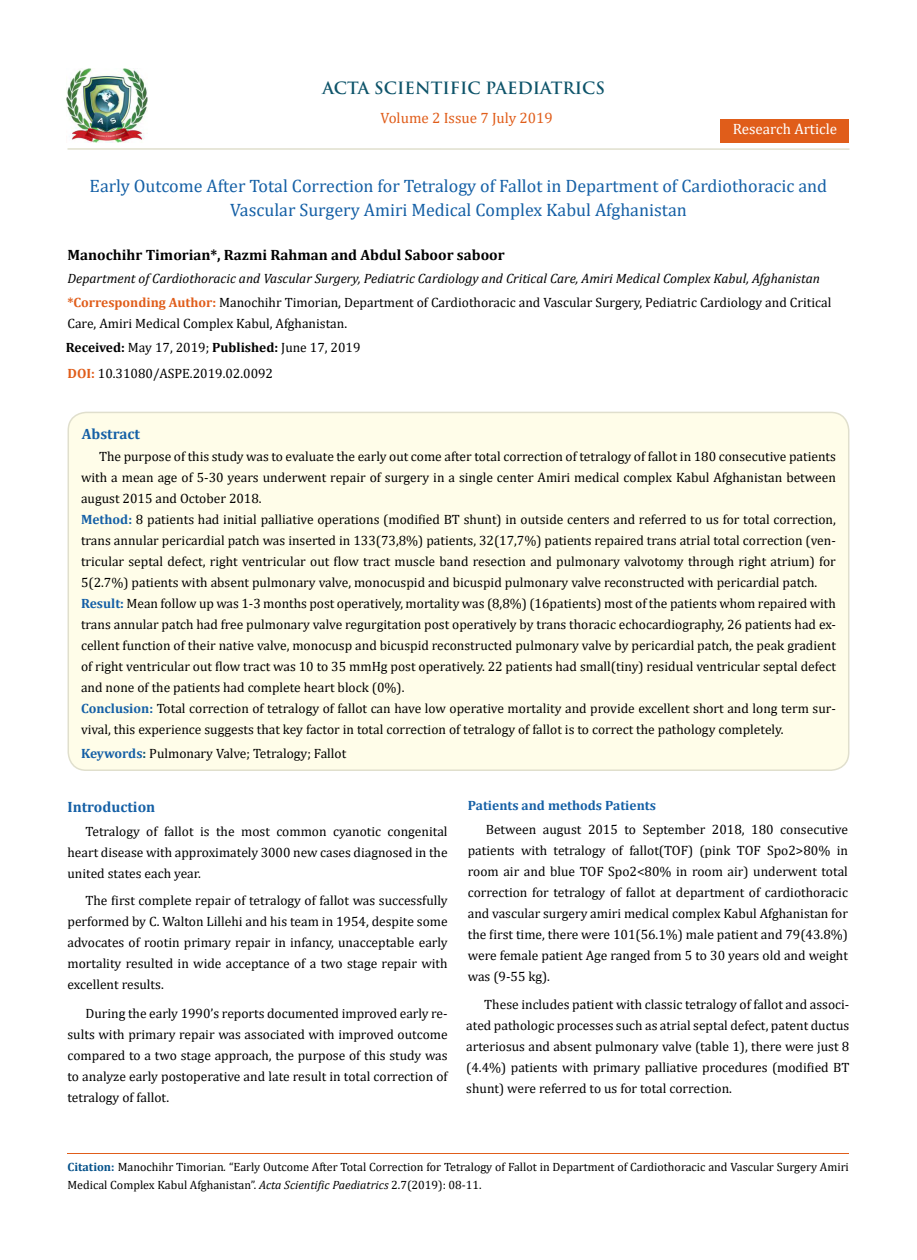
<style>
.page{position:relative;width:917px;height:1260px;background:#fff}
.page>*{position:absolute;margin:0;border:0;box-sizing:border-box;transform-origin:0 0}
.t1{font:18px/24px "Cambria";color:#1560a6;text-align:center}
.t2{font:700 16.5px "Trajan Pro";color:#0e546a}
.t3{font:700 15px "Cambria";color:#000}
.t4{font:15px "Cambria";color:#e05d1a}
.t5{font:700 15px "Cambria";color:#1560a6}
.t6{font:15px "Cambria";color:#fff}
.t7{font:13.5px/21px "Cambria";color:#000;text-align:justify}
.t8{font:italic 13.5px/24.3px "Cambria";color:#000}
.t9{font:700 13.5px "Cambria";color:#1560a6}
.t10{font:12px/18px "Cambria";color:#000}
.s1{font-weight:700;font-style:normal;color:#e05d1a}
.s2{font-style:normal}
.s3{font-weight:700}
.s4{font-weight:700;color:#e05d1a}
.s5{font-weight:700;color:#1560a6}
.s6{font-weight:700;color:#0e546a}
.s7{font-weight:700;color:#035089}
.s8{font-style:italic}
</style>
<div class="page">
<img style="left:67px;top:68px;width:80px;height:74px">
<div style="left:720px;top:119px;width:129px;height:23px;background:#e05d1a"></div>
<div style="left:68px;top:412px;width:780px;height:358px;background:#fffde9;border-radius:18px"></div>
<div style="left:67px;top:412px;width:782px;height:359px;border:2px solid #e0dfcd;border-radius:18px"></div>
<hr style="left:67px;top:1153px;width:782px;height:1px;background:#e05d1a">
<hr style="left:67px;top:148px;width:782px;height:2px;background:#e0dfcd">
<p class="t2" style="left:322px;top:77px;width:284px">ACTA SCIENTIFIC PAEDIATRICS</p>
<p class="t4" style="left:380px;top:109px;width:174px">Volume 2 Issue 7 July 2019</p>
<p class="t6" style="left:732px;top:120px;width:106px">Research Article</p>
<h1 class="t1" style="left:90px;top:174px;width:739px">Early Outcome After Total Correction for Tetralogy of Fallot in Department of Cardiothoracic and<br>Vascular Surgery Amiri Medical Complex Kabul Afghanistan</h1>
<p class="t3" style="left:67px;top:245px;width:438px">Manochihr Timorian*, Razmi Rahman and Abdul Saboor saboor</p>
<p class="t8" style="left:67px;top:265px;width:765px">Department of Cardiothoracic and Vascular Surgery, Pediatric Cardiology and Critical Care, Amiri Medical Complex Kabul, Afghanistan <span class="s1">*Corresponding Author:</span> <span class="s2">Manochihr Timorian, Department of Cardiothoracic and Vascular Surgery, Pediatric Cardiology and Critical</span></p>
<p class="t7" style="left:67px;top:313px;width:281px">Care, Amiri Medical Complex Kabul, Afghanistan.</p>
<p class="t7" style="left:66px;top:337px;width:296px"><span class="s3">Received:</span> May 17, 2019; <span class="s3">Published:</span> June 17, 2019</p>
<p class="t7" style="left:67px;top:363px;width:207px"><span class="s4">DOI:</span> 10.31080/ASPE.2019.02.0092</p>
<p class="t5" style="left:82px;top:423px;width:60px">Abstract</p>
<p class="t7" style="left:81px;top:446px;width:756px;text-align:left;text-indent:18px">The purpose of this study was to evaluate the early out come after total correction of tetralogy of fallot in 180 consecutive patients with a mean age of 5-30 years underwent repair of surgery in a single center Amiri medical complex Kabul Afghanistan between august 2015 and October 2018.<br><span class="s5">Method:</span> 8 patients had initial palliative operations (modified BT shunt) in outside centers and referred to us for total correction, trans annular pericardial patch was inserted in 133(73,8%) patients, 32(17,7%) patients repaired trans atrial total correction (ven&shy;tricular septal defect, right ventricular out flow tract muscle band resection and pulmonary valvotomy through right atrium) for 5(2.7%) patients with absent pulmonary valve, monocuspid and bicuspid pulmonary valve reconstructed with pericardial patch.<br><span class="s5">Result:</span> Mean follow up was 1-3 months post operatively, mortality was (8,8%) (16patients) most of the patients whom repaired with trans annular patch had free pulmonary valve regurgitation post operatively by trans thoracic echocardiography, 26 patients had ex&shy;cellent function of their native valve, monocusp and bicuspid reconstructed pulmonary valve by pericardial patch, the peak gradient of right ventricular out flow tract was 10 to 35 mmHg post operatively. 22 patients had small(tiny) residual ventricular septal defect and none of the patients had complete heart block (0%).<br><span class="s5">Conclusion:</span> Total correction of tetralogy of fallot can have low operative mortality and provide excellent short and long term sur&shy;vival, this experience suggests that key factor in total correction of tetralogy of fallot is to correct the pathology completely.</p>
<p class="t7" style="left:81px;top:743px;width:267px"><span class="s5">Keywords</span><span class="s6">:</span> Pulmonary Valve; Tetralogy; Fallot</p>
<p class="t5" style="left:67px;top:796px;width:89px">Introduction</p>
<p class="t7" style="left:67px;top:821px;width:381px;text-indent:18px">Tetralogy of fallot is the most common cyanotic congenital heart disease with approximately 3000 new cases diagnosed in the united states each year.</p>
<p class="t7" style="left:67px;top:890px;width:381px;text-indent:18px">The first complete repair of tetralogy of fallot was successfully performed by C. Walton Lillehi and his team in 1954, despite some advocates of rootin primary repair in infancy, unacceptable early mortality resulted in wide acceptance of a two stage repair with excellent results.</p>
<p class="t7" style="left:67px;top:1003px;width:381px;text-indent:18px">During the early 1990’s reports documented improved early re&shy;sults with primary repair was associated with improved outcome compared to a two stage approach, the purpose of this study was to analyze early postoperative and late result in total correction of tetralogy of fallot.</p>
<p class="t9" style="left:468px;top:796px;width:190px">Patients and methods Patients</p>
<p class="t7" style="left:468px;top:819px;width:381px;text-indent:18px">Between august 2015 to September 2018, 180 consecutive patients with tetralogy of fallot(TOF) (pink TOF Spo2&gt;80% in room air and blue TOF Spo2&lt;80% in room air) underwent total correction for tetralogy of fallot at department of cardiothoracic and vascular surgery amiri medical complex Kabul Afghanistan for the first time, there were 101(56.1%) male patient and 79(43.8%) were female patient Age ranged from 5 to 30 years old and weight was (9-55 kg).</p>
<p class="t7" style="left:466px;top:994px;width:384px;text-indent:18px">These includes patient with classic tetralogy of fallot and associ&shy;ated pathologic processes such as atrial septal defect, patent ductus arteriosus and absent pulmonary valve (table 1), there were just 8 (4.4%) patients with primary palliative procedures (modified BT shunt) were referred to us for total correction.</p>
<p class="t10" style="left:67px;top:1158px;width:783px"><span class="s7">Citation:</span> Manochihr Timorian<span class="s8">.</span> “Early Outcome After Total Correction for Tetralogy of Fallot in Department of Cardiothoracic and Vascular Surgery Amiri<br>Medical Complex Kabul Afghanistan”. <span class="s8">Acta Scientific Paediatrics</span> 2.7(2019): 08-11.</p>
</div>
